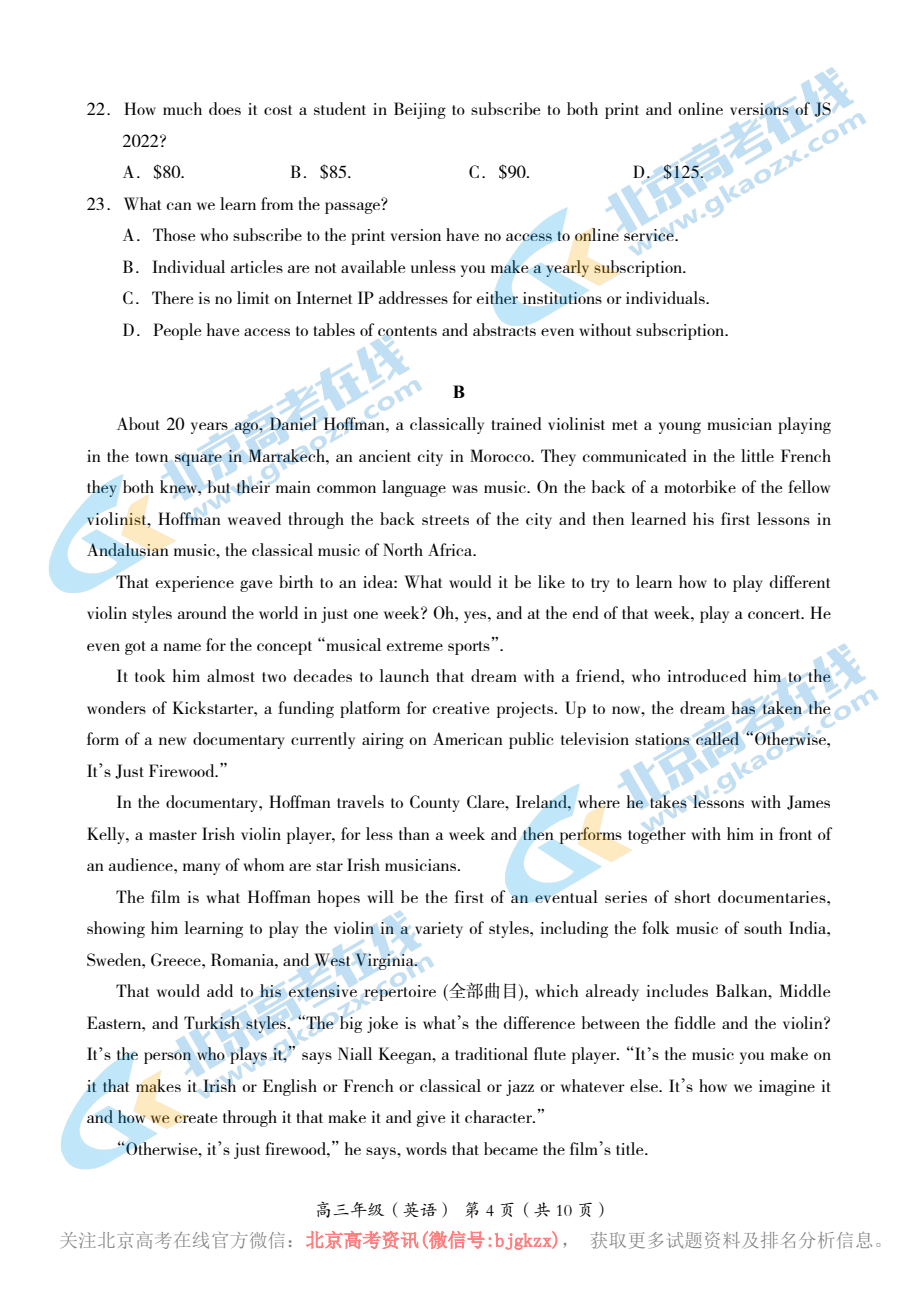
<style>
.page{position:relative;width:918px;height:1290px;background:#fff}
.page>*{position:absolute;margin:0;border:0;box-sizing:border-box;transform-origin:0 0}
.t1{font:18.9px "Sim Sun";color:#000}
.t2{font:18.38px/31.5px "FZSSK GBK1 0";color:#000;text-align:justify}
.t3{font:700 18.38px "Times New Roman";color:#000}
.t4{font:17.5px "FZKTK GBK1 0";color:#000}
.s1{font-family:"Times New Roman"}
.s2{font-size:17.5px}
.s3{color:#f00}
</style>
<div class="page">
<img style="left:48px;top:67px;width:831px;height:1103px">
<p class="t2" style="left:123px;top:94px;width:710px;text-align:left;text-indent:-36px">22．How much does it cost a student in Beijing to subscribe to both print and online versions of JS<br>2022?<br>A．<span class="s1">$</span>80.</p>
<p class="t2" style="left:290px;top:157px;width:63px">B．<span class="s1">$</span>85.</p>
<p class="t2" style="left:469px;top:157px;width:63px">C．<span class="s1">$</span>90.</p>
<p class="t2" style="left:632px;top:157px;width:73px">D．<span class="s1">$</span>125.</p>
<p class="t2" style="left:123px;top:188px;width:608px;text-align:left;text-indent:-36px">23．What can we learn from the passage?<br>A．Those who subscribe to the print version have no access to online service.<br>B．Individual articles are not available unless you make a yearly subscription.<br>C．There is no limit on Internet IP addresses for either institutions or individuals.<br>D．People have access to tables of contents and abstracts even without subscription.</p>
<p class="t3" style="left:453px;top:379px;width:14px">B</p>
<p class="t2" style="left:87px;top:409px;width:746px;text-indent:30px">About 20 years ago, Daniel Hoffman, a classically trained violinist met a young musician playing in the town square in Marrakech, an ancient city in Morocco. They communicated in the little French they both knew, but their main common language was music. On the back of a motorbike of the fellow violinist, Hoffman weaved through the back streets of the city and then learned his first lessons in Andalusian music, the classical music of North Africa.</p>
<p class="t2" style="left:87px;top:566px;width:746px;text-indent:30px">That experience gave birth to an idea: What would it be like to try to learn how to play different violin styles around the world in just one week? Oh, yes, and at the end of that week, play a concert. He even got a name for the concept “musical extreme sports”.</p>
<p class="t2" style="left:87px;top:661px;width:746px;text-indent:30px">It took him almost two decades to launch that dream with a friend, who introduced him to the wonders of Kickstarter, a funding platform for creative projects. Up to now, the dream has taken the form of a new documentary currently airing on American public television stations called “Otherwise, It<span class="s1">’</span>s Just Firewood.”</p>
<p class="t2" style="left:87px;top:787px;width:746px;text-indent:30px">In the documentary, Hoffman travels to County Clare, Ireland, where he takes lessons with James Kelly, a master Irish violin player, for less than a week and then performs together with him in front of an audience, many of whom are star Irish musicians.</p>
<p class="t2" style="left:87px;top:881px;width:745px;text-indent:30px">The film is what Hoffman hopes will be the first of an eventual series of short documentaries, showing him learning to play the violin in a variety of styles, including the folk music of south India, Sweden, Greece, Romania, and West Virginia.</p>
<p class="t2" style="left:117px;top:976px;width:716px">That would add to his extensive repertoire (<span class="s2">全部曲目</span>), which already includes Balkan, Middle</p>
<p class="t2" style="left:87px;top:1007px;width:746px">Eastern, and Turkish styles. “The big joke is what<span class="s1">’</span>s the difference between the fiddle and the violin?</p>
<p class="t2" style="left:87px;top:1039px;width:746px">It<span class="s1">’</span>s the person who plays it,”says Niall Keegan, a traditional flute player. “It<span class="s1">’</span>s the music you make on</p>
<p class="t2" style="left:87px;top:1070px;width:746px">it that makes it Irish or English or French or classical or jazz or whatever else. It<span class="s1">’</span>s how we imagine it</p>
<p class="t2" style="left:87px;top:1102px;width:469px">and how we create through it that make it and give it character.”</p>
<p class="t2" style="left:107px;top:1133px;width:542px">“Otherwise, it<span class="s1">’</span>s just firewood,”he says, words that became the film<span class="s1">’</span>s title.</p>
<p class="t4" style="left:315px;top:1201px;width:298px">高三年级（英语） 第 4 页（共 10 页）</p>
<p class="t1" style="left:59px;top:1230px;width:835px">关注北京高考在线官方微信：<span class="s3">北京高考资讯(微信号:bjgkzx)</span>， 获取更多试题资料及排名分析信息。</p>
</div>
